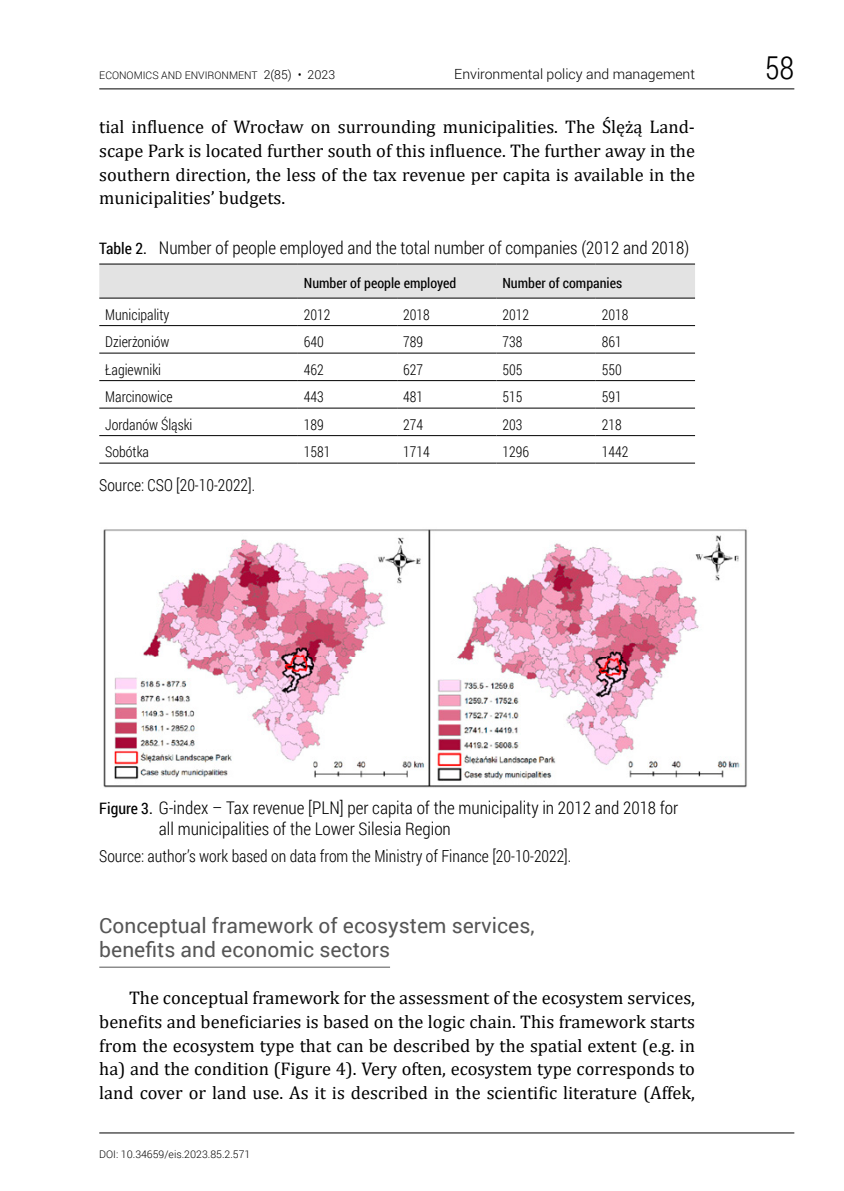
<style>
.page{position:relative;width:844px;height:1191px;background:#fff}
.page>*{position:absolute;margin:0;border:0;box-sizing:border-box;transform-origin:0 0}
.t1{font:300 31.5px "Roboto Condensed";color:#000}
.t2{font:21px/23.6px "Roboto";color:#565656}
.t3{font:18.38px/23.6px "Cambria";color:#000;text-align:justify}
.t4{font:300 17.5px/21px "Roboto Condensed";color:#000}
.t5{font:300 16.62px "Roboto Condensed";color:#000;scale:.96 1}
.t6{font:300 14.88px "Roboto Condensed";color:#000;scale:.95 1}
.t7{font:14px "Roboto Condensed";color:#000}
.t8{font:300 14px "Roboto";color:#000}
.t9{font:300 10.5px "Roboto";color:#000}
.s1{font-size:12.25px}
.s2{font-weight:400;font-size:15.75px}
</style>
<div class="page">
<hr style="left:99px;top:89px;width:695px;height:1px;background:#000">
<hr style="left:99px;top:1132px;width:695px;height:1px;background:#000">
<hr style="left:99px;top:967px;width:291px;height:1px;background:#565656">
<div style="left:99px;top:265px;width:595px;height:33px;background:#e3e3e3"></div>
<hr style="left:99px;top:264px;width:199px;height:1px;background:#000">
<hr style="left:298px;top:264px;width:99px;height:1px;background:#000">
<hr style="left:397px;top:264px;width:99px;height:1px;background:#000">
<hr style="left:496px;top:264px;width:99px;height:1px;background:#000">
<hr style="left:595px;top:264px;width:99px;height:1px;background:#000">
<hr style="left:99px;top:298px;width:199px;height:1px;background:#000">
<hr style="left:298px;top:298px;width:99px;height:1px;background:#000">
<hr style="left:397px;top:298px;width:99px;height:1px;background:#000">
<hr style="left:496px;top:298px;width:99px;height:1px;background:#000">
<hr style="left:595px;top:298px;width:99px;height:1px;background:#000">
<hr style="left:99px;top:325px;width:199px;height:1px;background:#000">
<hr style="left:298px;top:325px;width:99px;height:1px;background:#000">
<hr style="left:397px;top:325px;width:99px;height:1px;background:#000">
<hr style="left:496px;top:325px;width:99px;height:1px;background:#000">
<hr style="left:595px;top:325px;width:99px;height:1px;background:#000">
<hr style="left:99px;top:353px;width:199px;height:1px;background:#000">
<hr style="left:298px;top:353px;width:99px;height:1px;background:#000">
<hr style="left:397px;top:353px;width:99px;height:1px;background:#000">
<hr style="left:496px;top:353px;width:99px;height:1px;background:#000">
<hr style="left:595px;top:353px;width:99px;height:1px;background:#000">
<hr style="left:99px;top:380px;width:199px;height:1px;background:#000">
<hr style="left:298px;top:380px;width:99px;height:1px;background:#000">
<hr style="left:397px;top:380px;width:99px;height:1px;background:#000">
<hr style="left:496px;top:380px;width:99px;height:1px;background:#000">
<hr style="left:595px;top:380px;width:99px;height:1px;background:#000">
<hr style="left:99px;top:408px;width:199px;height:1px;background:#000">
<hr style="left:298px;top:408px;width:99px;height:1px;background:#000">
<hr style="left:397px;top:408px;width:99px;height:1px;background:#000">
<hr style="left:496px;top:408px;width:99px;height:1px;background:#000">
<hr style="left:595px;top:408px;width:99px;height:1px;background:#000">
<hr style="left:99px;top:435px;width:199px;height:1px;background:#000">
<hr style="left:298px;top:435px;width:99px;height:1px;background:#000">
<hr style="left:397px;top:435px;width:99px;height:1px;background:#000">
<hr style="left:496px;top:435px;width:99px;height:1px;background:#000">
<hr style="left:595px;top:435px;width:99px;height:1px;background:#000">
<hr style="left:99px;top:463px;width:199px;height:1px;background:#000">
<hr style="left:298px;top:463px;width:99px;height:1px;background:#000">
<hr style="left:397px;top:463px;width:99px;height:1px;background:#000">
<hr style="left:496px;top:463px;width:99px;height:1px;background:#000">
<hr style="left:595px;top:463px;width:99px;height:1px;background:#000">
<img style="left:103px;top:529px;width:644px;height:259px">
<p class="t9" style="left:99px;top:68px;width:237px">ECONOMICS AND ENVIRONMENT <span class="s1">2(85) • 2023</span></p>
<p class="t8" style="left:454px;top:65px;width:242px">Environmental policy and management</p>
<p class="t3" style="left:99px;top:115px;width:597px">tial influence of Wrocław on surrounding municipalities. The Ślężą Land&shy;scape Park is located further south of this influence. The further away in the southern direction, the less of the tax revenue per capita is available in the municipalities’ budgets.</p>
<p class="t4" style="left:99px;top:237px;width:591px"><span class="s2">Table 2.</span> Number of people employed and the total number of companies (2012 and 2018)</p>
<p class="t7" style="left:304px;top:274px;width:154px">Number of people employed</p>
<p class="t7" style="left:502px;top:274px;width:121px">Number of companies</p>
<p class="t6" style="left:105px;top:304px;width:69px">Municipality</p>
<p class="t6" style="left:304px;top:304px;width:30px">2012</p>
<p class="t6" style="left:403px;top:304px;width:30px">2018</p>
<p class="t6" style="left:502px;top:304px;width:30px">2012</p>
<p class="t6" style="left:601px;top:304px;width:30px">2018</p>
<p class="t6" style="left:105px;top:331px;width:69px">Dzierżoniów</p>
<p class="t6" style="left:304px;top:331px;width:23px">640</p>
<p class="t6" style="left:403px;top:331px;width:23px">789</p>
<p class="t6" style="left:502px;top:331px;width:23px">738</p>
<p class="t6" style="left:601px;top:331px;width:23px">861</p>
<p class="t6" style="left:105px;top:359px;width:60px">Łagiewniki</p>
<p class="t6" style="left:304px;top:359px;width:23px">462</p>
<p class="t6" style="left:403px;top:359px;width:23px">627</p>
<p class="t6" style="left:502px;top:359px;width:23px">505</p>
<p class="t6" style="left:601px;top:359px;width:23px">550</p>
<p class="t6" style="left:105px;top:386px;width:72px">Marcinowice</p>
<p class="t6" style="left:304px;top:386px;width:23px">443</p>
<p class="t6" style="left:403px;top:386px;width:23px">481</p>
<p class="t6" style="left:502px;top:386px;width:23px">515</p>
<p class="t6" style="left:601px;top:386px;width:23px">591</p>
<p class="t6" style="left:105px;top:414px;width:93px">Jordanów Śląski</p>
<p class="t6" style="left:304px;top:414px;width:23px">189</p>
<p class="t6" style="left:403px;top:414px;width:23px">274</p>
<p class="t6" style="left:502px;top:414px;width:23px">203</p>
<p class="t6" style="left:601px;top:414px;width:23px">218</p>
<p class="t6" style="left:105px;top:441px;width:48px">Sobótka</p>
<p class="t6" style="left:304px;top:441px;width:30px">1581</p>
<p class="t6" style="left:403px;top:441px;width:30px">1714</p>
<p class="t6" style="left:502px;top:441px;width:30px">1296</p>
<p class="t6" style="left:601px;top:441px;width:30px">1442</p>
<p class="t5" style="left:99px;top:473px;width:164px">Source: CSO [20-10-2022].</p>
<h1 class="t1" style="left:764px;top:46px;width:31px">58</h1>
<p class="t4" style="left:159px;top:796px;width:521px;text-indent:-60px"><span class="s2">Figure 3.</span> G-index – Tax revenue [PLN] per capita of the municipality in 2012 and 2018 for all municipalities of the Lower Silesia Region</p>
<p class="t5" style="left:99px;top:845px;width:493px">Source: author’s work based on data from the Ministry of Finance [20-10-2022].</p>
<p class="t2" style="left:99px;top:913px;width:436px">Conceptual framework of ecosystem services, benefits and economic sectors</p>
<p class="t3" style="left:99px;top:986px;width:597px;text-indent:30px">The conceptual framework for the assessment of the ecosystem services, benefits and beneficiaries is based on the logic chain. This framework starts from the ecosystem type that can be described by the spatial extent (e.g. in ha) and the condition (Figure 4). Very often, ecosystem type corresponds to land cover or land use. As it is described in the scientific literature (Affek,</p>
<p class="t9" style="left:99px;top:1147px;width:152px">DOI: 10.34659/eis.2023.85.2.571</p>
</div>
